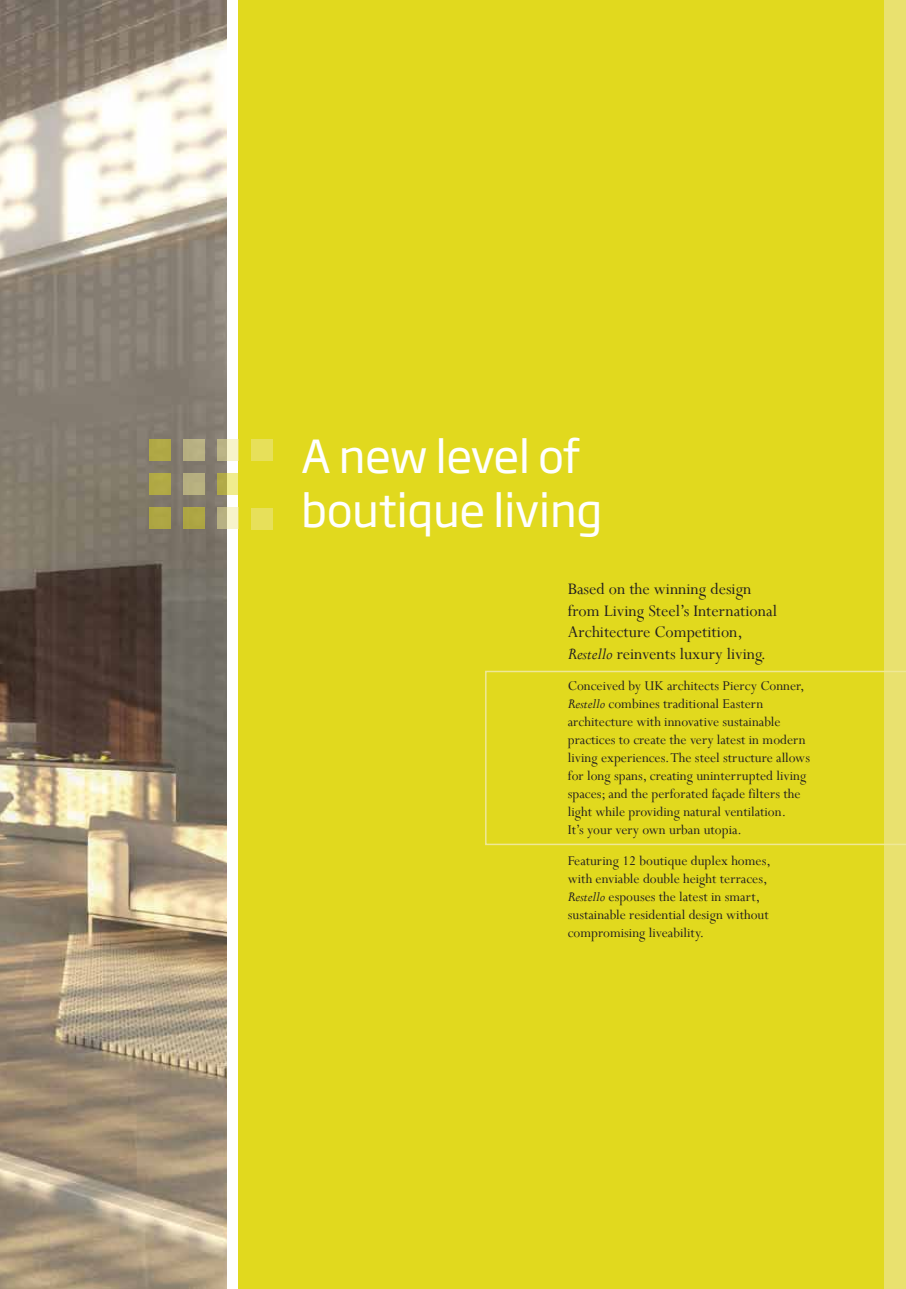
<style>
.page{position:relative;width:906px;height:1289px;background:#fff}
.page>*{position:absolute;margin:0;border:0;box-sizing:border-box;transform-origin:0 0}
.t1{font:45px/54px "Soho Gothic Std";letter-spacing:-.01em;color:#fff}
.t2{font:18px/21.6px "Perpetua";color:#231f20}
.t3{font:15px/18px "Perpetua";color:#231f20}
.s1{font-style:italic}
</style>
<div class="page">
<div style="left:232px;top:0;width:674px;height:1288px;background:#e1d91e"></div>
<img style="left:0;top:0;width:227px;height:1288px">
<div style="left:884px;top:0;width:22px;height:1288px;background:#e9e16f"></div>
<div style="left:227px;top:0;width:11px;height:1288px;background:#fff"></div>
<svg style="left:485px;top:670px;width:421px;height:175px"></svg>
<div style="left:149px;top:508px;width:22px;height:21px;background:#aea643"></div>
<div style="left:149px;top:474px;width:22px;height:21px;background:#b1a945"></div>
<div style="left:149px;top:440px;width:22px;height:21px;background:#b0a845"></div>
<div style="left:183px;top:508px;width:22px;height:21px;background:#ada543"></div>
<div style="left:183px;top:474px;width:22px;height:21px;background:#b6af80"></div>
<div style="left:183px;top:440px;width:22px;height:21px;background:#b8b082"></div>
<svg style="left:217px;top:508px;width:22px;height:21px"></svg>
<svg style="left:217px;top:474px;width:21px;height:21px"></svg>
<svg style="left:217px;top:440px;width:22px;height:21px"></svg>
<div style="left:251px;top:508px;width:22px;height:21px;background:#e7e05a"></div>
<div style="left:251px;top:440px;width:22px;height:21px;background:#e7e05a"></div>
<h1 class="t1" style="left:301px;top:430px;width:303px">A new level of boutique living</h1>
<p class="t2" style="left:568px;top:577px;width:211px">Based on the winning design from Living Steel’s International<br>Architecture Competition,<br><span class="s1">Restello</span> reinvents luxury living.</p>
<p class="t3" style="left:568px;top:676px;width:244px">Conceived by UK architects Piercy Conner, <span class="s1">Restello</span> combines traditional Eastern architecture with innovative sustainable practices to create the very latest in modern living experiences. The steel structure allows for long spans, creating uninterrupted living spaces; and the perforated façade filters the light while providing natural ventilation.<br>It’s your very own urban utopia.</p>
<p class="t3" style="left:568px;top:851px;width:204px">Featuring 12 boutique duplex homes, with enviable double height terraces, <span class="s1">Restello</span> espouses the latest in smart, sustainable residential design without compromising liveability.</p>
</div>
